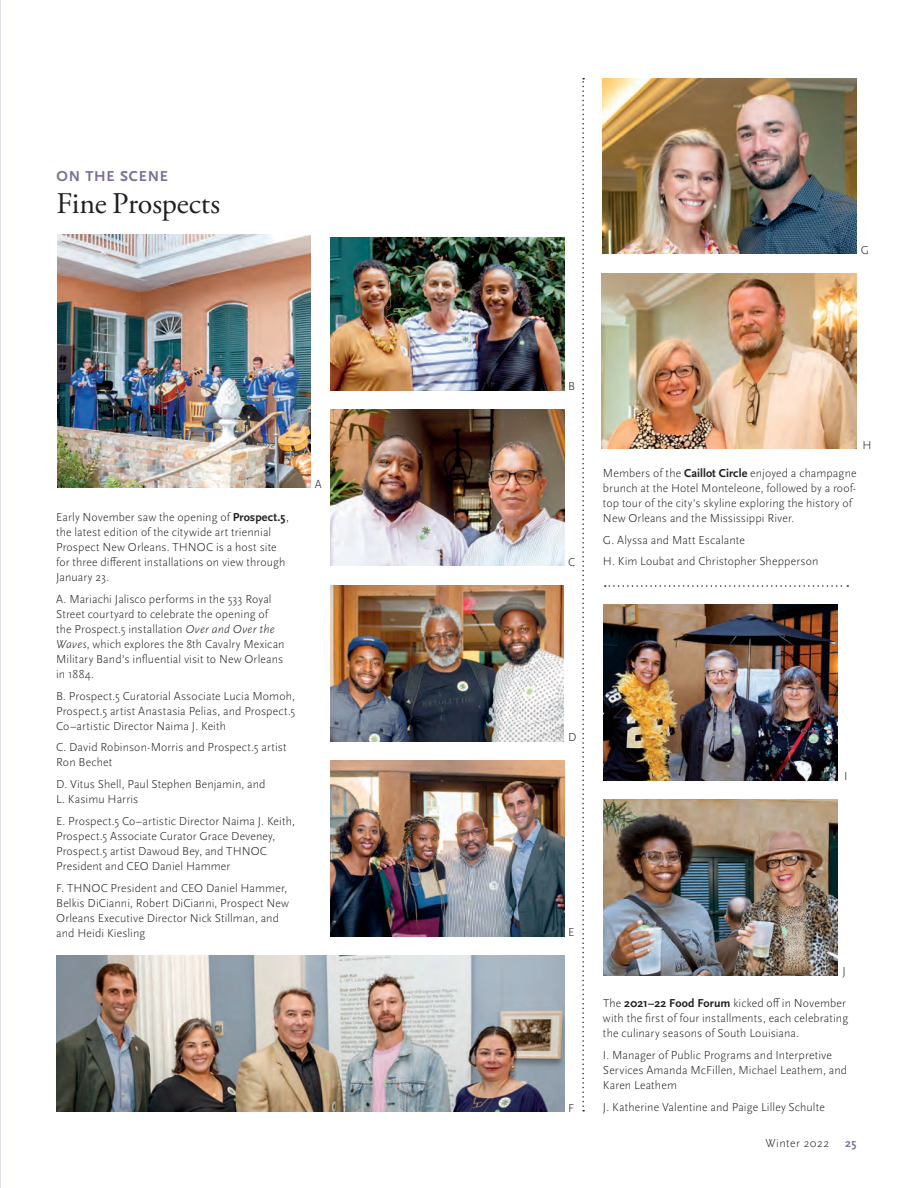
<style>
.page{position:relative;width:918px;height:1188px;background:#fff}
.page>*{position:absolute;margin:0;border:0;box-sizing:border-box;transform-origin:0 0}
.t1{font:30px "Adobe Garamond Pro";letter-spacing:-.005em;color:#231f20}
.t2{font:700 15px "Scala Sans Pro";letter-spacing:.05em;color:#797099}
.t3{font:300 12px/15px "Scala Sans Pro";letter-spacing:.01em;color:#231f20}
.t4{font:300 12px "Scala Sans Pro";letter-spacing:.04em;color:#231f20}
.t5{font:700 12px "Scala Sans Pro";color:#797099}
.s1{font-weight:700}
.s2{font-style:italic}
</style>
<div class="page">
<img style="left:603px;top:78px;width:254px;height:176px">
<svg style="left:582px;top:78px;width:2px;height:1034px"></svg>
<svg style="left:605px;top:585px;width:243px;height:2px"></svg>
<img style="left:602px;top:273px;width:255px;height:176px">
<img style="left:604px;top:800px;width:233px;height:175px">
<img style="left:604px;top:604px;width:234px;height:176px">
<img style="left:330px;top:238px;width:234px;height:152px">
<img style="left:57px;top:956px;width:507px;height:155px">
<img style="left:330px;top:410px;width:234px;height:156px">
<img style="left:330px;top:585px;width:234px;height:156px">
<img style="left:330px;top:761px;width:234px;height:175px">
<img style="left:57px;top:234px;width:253px;height:254px">
<p class="t2" style="left:56px;top:168px;width:113px">ON THE SCENE</p>
<h1 class="t1" style="left:56px;top:185px;width:165px">Fine Prospects</h1>
<p class="t3" style="left:56px;top:510px;width:234px">Early November saw the opening of <span class="s1">Prospect.5</span>, the latest edition of the citywide art triennial Prospect New Orleans. THNOC is a host site for three different installations on view through January 23.</p>
<p class="t3" style="left:56px;top:592px;width:230px">A. Mariachi Jalisco performs in the 533 Royal Street courtyard to celebrate the opening of the Prospect.5 installation <span class="s2">Over and Over the Waves</span>, which explores the 8th Cavalry Mexican Military Band’s influential visit to New Orleans in 1884.</p>
<p class="t3" style="left:56px;top:688px;width:241px;text-align:justify">B. Prospect.5 Curatorial Associate Lucia Momoh, Prospect.5 artist Anastasia Pelias, and Prospect.5<br>Co–artistic Director Naima J. Keith</p>
<p class="t3" style="left:56px;top:740px;width:232px">C. David Robinson-Morris and Prospect.5 artist<br>Ron Bechet</p>
<p class="t3" style="left:56px;top:777px;width:211px">D. Vitus Shell, Paul Stephen Benjamin, and<br>L. Kasimu Harris</p>
<p class="t3" style="left:56px;top:814px;width:240px">E. Prospect.5 Co–artistic Director Naima J. Keith, Prospect.5 Associate Curator Grace Deveney, Prospect.5 artist Dawoud Bey, and THNOC President and CEO Daniel Hammer</p>
<p class="t3" style="left:56px;top:880px;width:235px">F. THNOC President and CEO Daniel Hammer, Belkis DiCianni, Robert DiCianni, Prospect New Orleans Executive Director Nick Stillman, and and Heidi Kiesling</p>
<p class="t3" style="left:315px;top:476px;width:8px">A</p>
<p class="t3" style="left:861px;top:242px;width:10px">G</p>
<p class="t3" style="left:568px;top:379px;width:8px">B</p>
<p class="t3" style="left:568px;top:554px;width:9px">C</p>
<p class="t3" style="left:863px;top:437px;width:11px">H</p>
<p class="t3" style="left:603px;top:465px;width:255px">Members of the <span class="s1">Caillot Circle</span> enjoyed a champagne brunch at the Hotel Monteleone, followed by a roof&shy;top tour of the city’s skyline exploring the history of New Orleans and the Mississippi River.</p>
<p class="t3" style="left:603px;top:529px;width:217px;line-height:21.8px">G. Alyssa and Matt Escalante<br>H. Kim Loubat and Christopher Shepperson</p>
<p class="t3" style="left:568px;top:730px;width:10px">D</p>
<p class="t3" style="left:844px;top:769px;width:5px">I</p>
<p class="t3" style="left:568px;top:925px;width:8px">E</p>
<p class="t3" style="left:568px;top:1100px;width:8px">F</p>
<p class="t3" style="left:842px;top:964px;width:5px">J</p>
<p class="t3" style="left:603px;top:996px;width:247px">The <span class="s1">2021–22 Food Forum</span> kicked off in November with the first of four installments, each celebrating the culinary seasons of South Louisiana.</p>
<p class="t3" style="left:603px;top:1047px;width:246px">I. Manager of Public Programs and Interpretive<br>Services Amanda McFillen, Michael Leathem, and<br>Karen Leathem</p>
<p class="t3" style="left:603px;top:1099px;width:223px">J. Katherine Valentine and Paige Lilley Schulte</p>
<p class="t4" style="left:765px;top:1136px;width:65px">Winter 2022</p>
<p class="t5" style="left:845px;top:1136px;width:13px">25</p>
</div>
